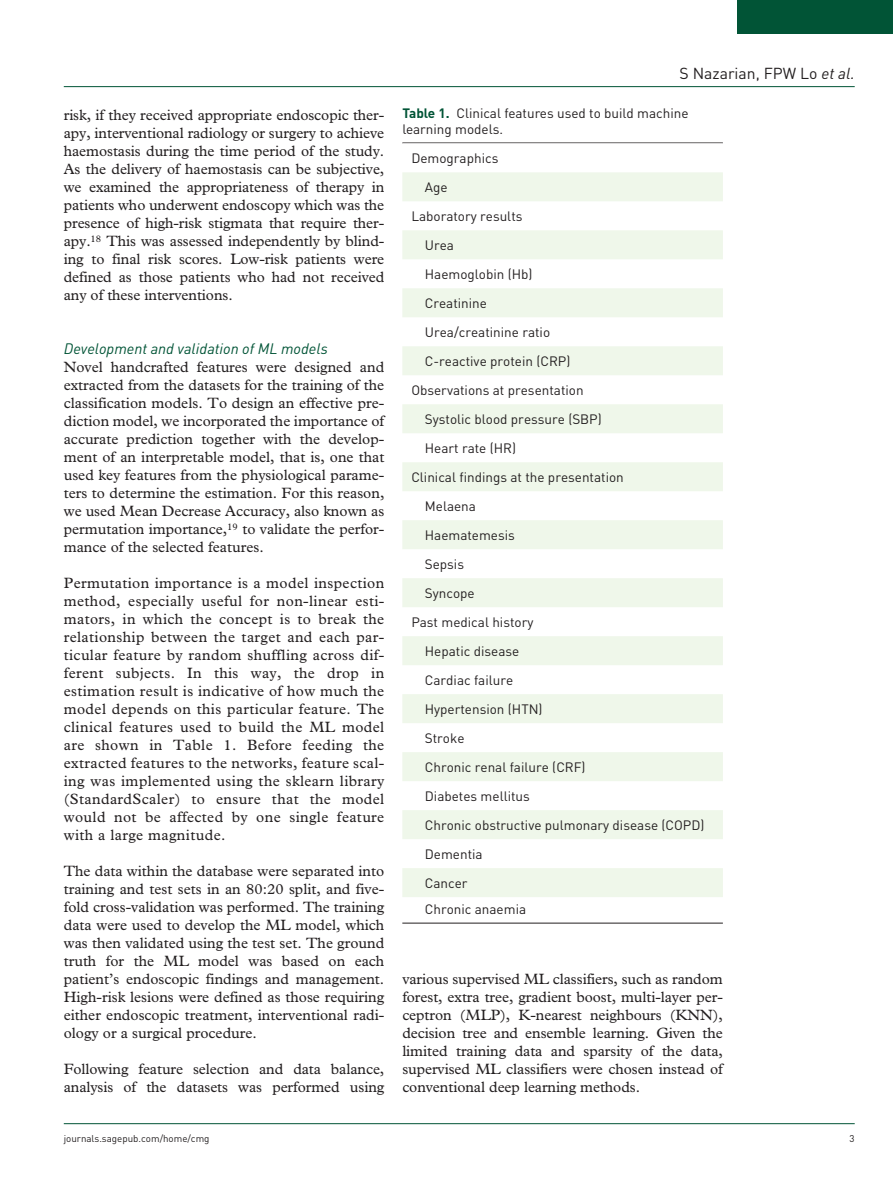
<style>
.page{position:relative;width:893px;height:1191px;background:#fff}
.page>*{position:absolute;margin:0;border:0;box-sizing:border-box;transform-origin:0 0}
.t1{font:15.75px "DIN";color:#231f20}
.t2{font:15px/18px "Plantin Std";letter-spacing:-.005em;color:#231f20;text-align:justify}
.t3{font:italic 15px "DIN";color:#015436}
.t4{font:13.5px/15.8px "DIN";color:#231f20}
.t5{font:9.75px "DIN";color:#231f20}
.s1{font-style:italic}
.s2{font-weight:700;color:#015436}
</style>
<div class="page">
<hr style="left:64px;top:86px;width:791px;height:1px;background:#015436">
<hr style="left:64px;top:1123px;width:791px;height:1px;background:#015436">
<div style="left:738px;top:0;width:155px;height:34px;background:#015436"></div>
<svg style="left:402px;top:172px;width:321px;height:725px;fill:#f0f7eb"></svg>
<hr style="left:402px;top:922px;width:321px;height:1px;background:#231f20">
<p class="t2" style="left:64px;top:106px;width:322px">risk, if they received appropriate endoscopic ther&shy;apy, interventional radiology or surgery to achieve haemostasis during the time period of the study.<br>As the delivery of haemostasis can be subjective, we examined the appropriateness of therapy in patients who underwent endoscopy which was the presence of high-risk stigmata that require ther&shy;apy.<sup>18</sup> This was assessed independently by blind&shy;ing to final risk scores. Low-risk patients were defined as those patients who had not received any of these interventions.</p>
<p class="t3" style="left:64px;top:339px;width:266px">Development and validation of ML models</p>
<p class="t2" style="left:64px;top:358px;width:322px">Novel handcrafted features were designed and extracted from the datasets for the training of the classification models. To design an effective pre&shy;diction model, we incorporated the importance of accurate prediction together with the develop&shy;ment of an interpretable model, that is, one that used key features from the physiological parame&shy;ters to determine the estimation. For this reason, we used Mean Decrease Accuracy, also known as permutation importance,<sup>19</sup> to validate the perfor&shy;mance of the selected features.</p>
<p class="t2" style="left:64px;top:574px;width:322px">Permutation importance is a model inspection method, especially useful for non-linear esti&shy;mators, in which the concept is to break the relationship between the target and each par&shy;ticular feature by random shuffling across dif&shy;ferent subjects. In this way, the drop in estimation result is indicative of how much the model depends on this particular feature. The clinical features used to build the ML model are shown in Table 1. Before feeding the extracted features to the networks, feature scal&shy;ing was implemented using the sklearn library (StandardScaler) to ensure that the model would not be affected by one single feature with a large magnitude.</p>
<p class="t2" style="left:64px;top:862px;width:322px">The data within the database were separated into training and test sets in an 80:20 split, and five&shy;fold cross-validation was performed. The training data were used to develop the ML model, which was then validated using the test set. The ground truth for the ML model was based on each patient’s endoscopic findings and management.<br>High-risk lesions were defined as those requiring either endoscopic treatment, interventional radi&shy;ology or a surgical procedure.</p>
<p class="t2" style="left:64px;top:1060px;width:322px">Following feature selection and data balance, analysis of the datasets was performed using</p>
<p class="t1" style="left:679px;top:63px;width:177px">S Nazarian, FPW Lo <span class="s1">et al.</span></p>
<p class="t4" style="left:402px;top:105px;width:288px"><span class="s2">Table 1.</span> Clinical features used to build machine learning models.</p>
<p class="t4" style="left:411px;top:150px;width:89px">Demographics</p>
<p class="t4" style="left:425px;top:179px;width:24px">Age</p>
<p class="t4" style="left:411px;top:208px;width:113px">Laboratory results</p>
<p class="t4" style="left:425px;top:237px;width:31px">Urea</p>
<p class="t4" style="left:425px;top:266px;width:109px">Haemoglobin (Hb)</p>
<p class="t4" style="left:425px;top:295px;width:64px">Creatinine</p>
<p class="t4" style="left:425px;top:324px;width:127px">Urea/creatinine ratio</p>
<p class="t4" style="left:425px;top:353px;width:147px">C-reactive protein (CRP)</p>
<p class="t4" style="left:411px;top:382px;width:174px">Observations at presentation</p>
<p class="t4" style="left:425px;top:411px;width:178px">Systolic blood pressure (SBP)</p>
<p class="t4" style="left:425px;top:440px;width:93px">Heart rate (HR)</p>
<p class="t4" style="left:411px;top:469px;width:214px">Clinical findings at the presentation</p>
<p class="t4" style="left:425px;top:498px;width:53px">Melaena</p>
<p class="t4" style="left:425px;top:527px;width:92px">Haematemesis</p>
<p class="t4" style="left:425px;top:556px;width:41px">Sepsis</p>
<p class="t4" style="left:425px;top:585px;width:51px">Syncope</p>
<p class="t4" style="left:411px;top:614px;width:124px">Past medical history</p>
<p class="t4" style="left:425px;top:643px;width:96px">Hepatic disease</p>
<p class="t4" style="left:425px;top:672px;width:90px">Cardiac failure</p>
<p class="t4" style="left:425px;top:701px;width:119px">Hypertension (HTN)</p>
<p class="t4" style="left:425px;top:730px;width:41px">Stroke</p>
<p class="t4" style="left:425px;top:759px;width:162px">Chronic renal failure (CRF)</p>
<p class="t4" style="left:425px;top:788px;width:107px">Diabetes mellitus</p>
<p class="t4" style="left:425px;top:817px;width:281px">Chronic obstructive pulmonary disease (COPD)</p>
<p class="t4" style="left:425px;top:846px;width:59px">Dementia</p>
<p class="t4" style="left:425px;top:875px;width:44px">Cancer</p>
<p class="t4" style="left:425px;top:901px;width:103px">Chronic anaemia</p>
<p class="t2" style="left:402px;top:970px;width:322px">various supervised ML classifiers, such as random forest, extra tree, gradient boost, multi-layer per&shy;ceptron (MLP), K-nearest neighbours (KNN), decision tree and ensemble learning. Given the limited training data and sparsity of the data, supervised ML classifiers were chosen instead of conventional deep learning methods.</p>
<p class="t5" style="left:64px;top:1132px;width:147px">journals.sagepub.com/home/cmg</p>
<p class="t5" style="left:850px;top:1132px;width:7px">3</p>
</div>
